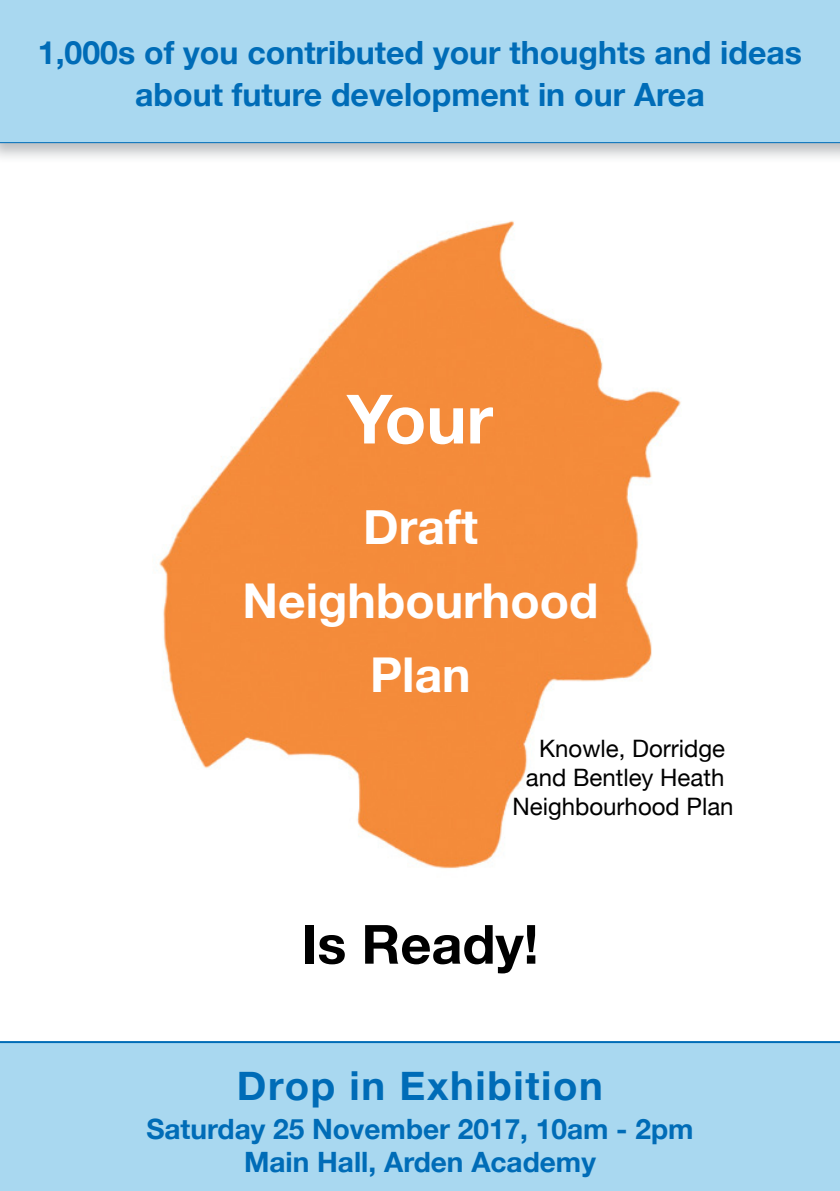
<style>
.page{position:relative;width:840px;height:1191px;background:#fff}
.page>*{position:absolute;margin:0;border:0;box-sizing:border-box;transform-origin:0 0}
.t1{font:700 68px "Helvetica Neue";color:#fff}
.t2{font:700 54px "Helvetica Neue";color:#000}
.t3{font:700 48px/74px "Helvetica Neue";color:#fff;text-align:center}
.t4{font:700 40px "Helvetica Neue";letter-spacing:.04em;color:#006cb7}
.t5{font:700 32px/42px "Helvetica Neue";color:#006cb7;text-align:center}
.t6{font:700 28px/33.6px "Helvetica Neue";color:#006cb7;text-align:center}
.t7{font:24px "Helvetica Neue";color:#000}
</style>
<div class="page">
<img style="left:159px;top:220px;width:522px;height:649px">
<div style="left:0;top:0;width:839px;height:143px;background:#a9d8f0"></div>
<div style="left:0;top:1043px;width:839px;height:148px;background:#a9d8f0"></div>
<hr style="left:0;top:1041px;width:839px;height:2px;background:#006cb7">
<p class="t5" style="left:38px;top:32px;width:765px">1,000s of you contributed your thoughts and ideas about future development in our Area</p>
<h1 class="t1" style="left:346px;top:366px;width:148px">Your</h1>
<h3 class="t3" style="left:242px;top:491px;width:357px">Draft<br>Neighbourhood<br>Plan</h3>
<p class="t7" style="left:539px;top:731px;width:187px">Knowle, Dorridge</p>
<p class="t7" style="left:525px;top:760px;width:200px">and Bentley Heath</p>
<p class="t7" style="left:512px;top:789px;width:222px">Neighbourhood Plan</p>
<h2 class="t2" style="left:301px;top:902px;width:238px">Is Ready!</h2>
<p class="t4" style="left:237px;top:1054px;width:367px">Drop in Exhibition</p>
<p class="t6" style="left:146px;top:1112px;width:548px">Saturday 25 November 2017, 10am - 2pm<br>Main Hall, Arden Academy</p>
</div>
